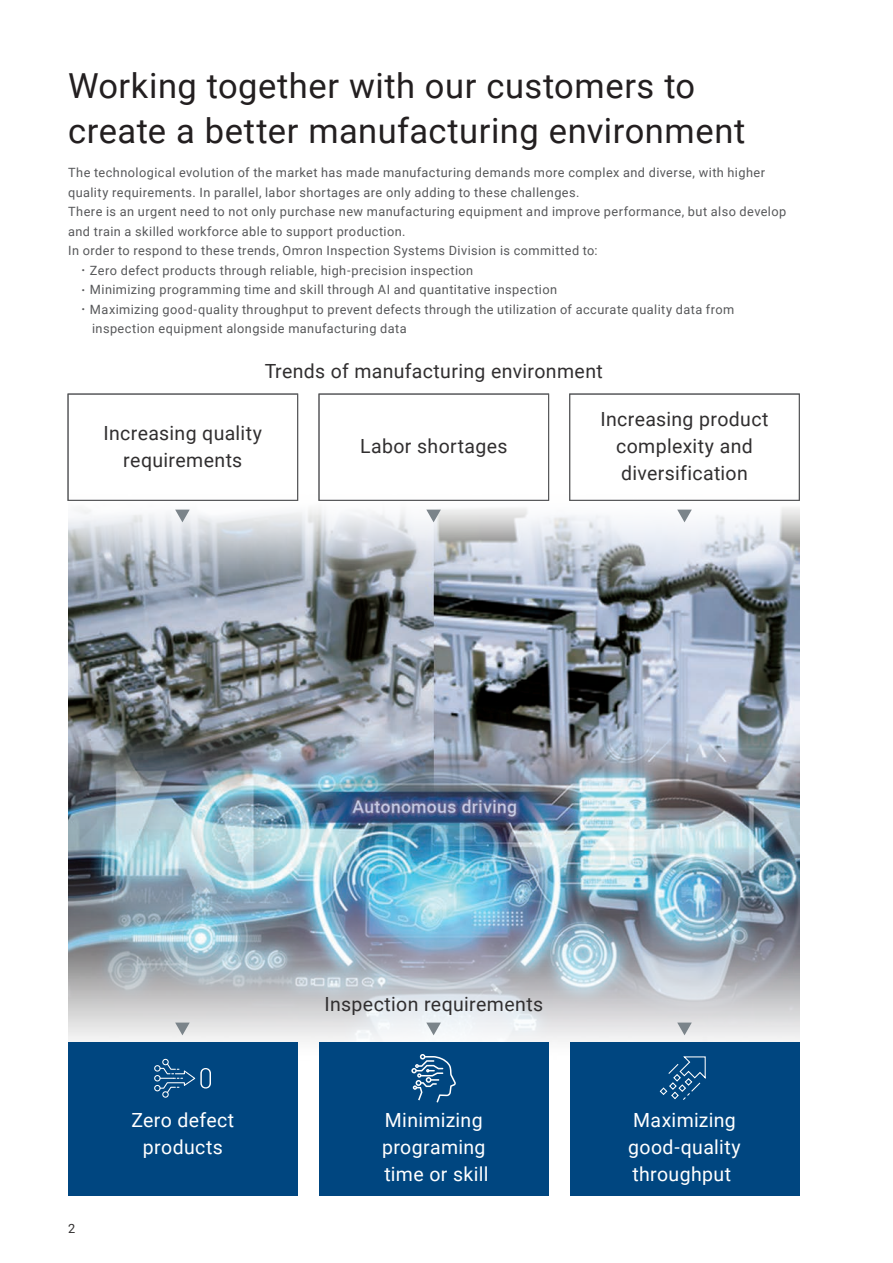
<style>
.page{position:relative;width:893px;height:1263px;background:#fff}
.page>*{position:absolute;margin:0;border:0;box-sizing:border-box;transform-origin:0 0}
.t1{font:34.5px/45px "Roboto";letter-spacing:.015em;color:#231f20}
.t2{font:19.5px/27px "Roboto";letter-spacing:.015em;color:#312f30;text-align:center}
.t3{font:19.5px/27px "Roboto";letter-spacing:.015em;color:#fff}
.t4{font:12.75px "Roboto";letter-spacing:.035em;color:#57585a}
.t5{font:12.75px "Roboto";color:#312f30}
.s1{font-family:"Koz Go Pr 6 N"}
</style>
<div class="page">
<img style="left:68px;top:393px;width:731px;height:803px">
<div style="left:68px;top:1042px;width:230px;height:153px;background:#004680"></div>
<div style="left:319px;top:1042px;width:230px;height:153px;background:#004680"></div>
<div style="left:570px;top:1042px;width:229px;height:153px;background:#004680"></div>
<div style="left:68px;top:394px;width:230px;height:107px;border:1px solid #57585a"></div>
<div style="left:319px;top:394px;width:230px;height:107px;border:1px solid #57585a"></div>
<div style="left:569px;top:394px;width:230px;height:107px;border:1px solid #57585a"></div>
<div style="left:154px;top:1065px;width:7px;height:6px;border:1px solid #fff;border-radius:50%"></div>
<div style="left:154px;top:1075px;width:7px;height:6px;border:1px solid #fff;border-radius:50%"></div>
<div style="left:162px;top:1059px;width:7px;height:6px;border:1px solid #fff;border-radius:50%"></div>
<div style="left:154px;top:1085px;width:7px;height:6px;border:1px solid #fff;border-radius:50%"></div>
<div style="left:162px;top:1091px;width:7px;height:7px;border:1px solid #fff;border-radius:50%"></div>
<svg style="left:159px;top:1062px;width:52px;height:32px"></svg>
<svg style="left:659px;top:1056px;width:47px;height:44px"></svg>
<svg style="left:677px;top:1022px;width:15px;height:13px"></svg>
<svg style="left:426px;top:1022px;width:15px;height:13px"></svg>
<svg style="left:175px;top:1022px;width:15px;height:13px"></svg>
<svg style="left:426px;top:510px;width:15px;height:12px"></svg>
<svg style="left:677px;top:510px;width:15px;height:12px"></svg>
<svg style="left:175px;top:510px;width:15px;height:12px"></svg>
<svg style="left:411px;top:1054px;width:45px;height:48px"></svg>
<h1 class="t1" style="left:68px;top:62px;width:679px">Working together with our customers to create a better manufacturing environment</h1>
<p class="t4" style="left:68px;top:164px;width:698px">The technological evolution of the market has made manufacturing demands more complex and diverse, with higher</p>
<p class="t4" style="left:68px;top:183px;width:513px">quality requirements. In parallel, labor shortages are only adding to these challenges.</p>
<p class="t4" style="left:68px;top:203px;width:720px">There is an urgent need to not only purchase new manufacturing equipment and improve performance, but also develop</p>
<p class="t4" style="left:68px;top:222px;width:339px">and train a skilled workforce able to support production.</p>
<p class="t4" style="left:68px;top:242px;width:531px">In order to respond to these trends, Omron Inspection Systems Division is committed to:</p>
<p class="t4" style="left:80px;top:261px;width:395px"><span class="s1">･</span> Zero defect products through reliable, high-precision inspection</p>
<p class="t4" style="left:80px;top:281px;width:479px"><span class="s1">･</span> Minimizing programming time and skill through AI and quantitative inspection</p>
<p class="t4" style="left:80px;top:300px;width:656px"><span class="s1">･</span> Maximizing good-quality throughput to prevent defects through the utilization of accurate quality data from</p>
<p class="t4" style="left:92px;top:320px;width:316px">inspection equipment alongside manufacturing data</p>
<h2 class="t2" style="left:265px;top:357px;width:340px">Trends of manufacturing environment</h2>
<h2 class="t2" style="left:104px;top:418px;width:160px">Increasing quality requirements</h2>
<h2 class="t2" style="left:360px;top:432px;width:149px">Labor shortages</h2>
<h2 class="t2" style="left:600px;top:405px;width:170px">Increasing product complexity and diversification</h2>
<h2 class="t2" style="left:325px;top:990px;width:220px">Inspection requirements</h2>
<p class="t5" style="left:68px;top:1220px;width:9px">2</p>
<h2 class="t3" style="left:131px;top:1106px;width:104px;text-align:center">Zero defect products</h2>
<h2 class="t3" style="left:382px;top:1106px;width:108px">Minimizing programing time or skill</h2>
<h2 class="t3" style="left:628px;top:1106px;width:114px">Maximizing good-quality throughput</h2>
</div>
